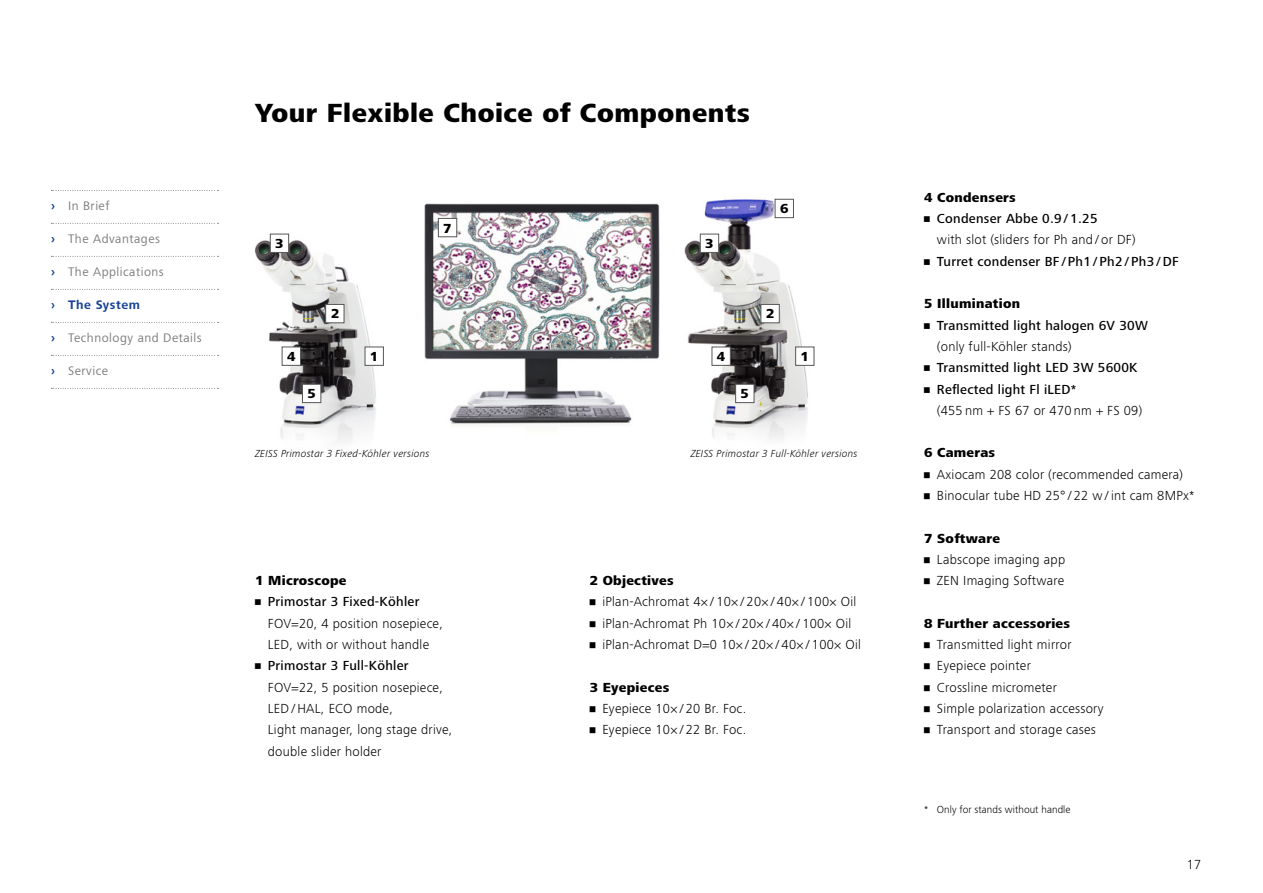
<style>
.page{position:relative;width:1263px;height:893px;background:#fff}
.page>*{position:absolute;margin:0;border:0;box-sizing:border-box;transform-origin:0 0}
.t1{font:800 27px "ZEISS Frutiger Next W1 G";letter-spacing:.02em;color:#000}
.t2{font:300 13.5px/21.3px "ZEISS Frutiger Next W1 G";letter-spacing:.02em;color:#000}
.t3{font:500 13.5px "ZEISS Frutiger Next W1 G";letter-spacing:.02em;color:#000}
.t4{font:800 13.5px "ZEISS Frutiger Next W1 G";letter-spacing:.02em;color:#000}
.t5{font:12.75px "ZEISS Frutiger Next W1 G";letter-spacing:.04em;color:#7c7b7b}
.t6{font:700 12.75px "ZEISS Frutiger Next W1 G";letter-spacing:.04em;color:#164194}
.t7{font:italic 300 10.5px "ZEISS Frutiger Next W1 G";letter-spacing:.02em;color:#000}
.t8{font:300 10.5px "ZEISS Frutiger Next W1 G";letter-spacing:.005em;color:#000}
.s1{font-weight:700;color:#164194}
</style>
<div class="page">
<img style="left:424px;top:203px;width:236px;height:223px">
<img style="left:255px;top:233px;width:129px;height:209px">
<img style="left:684px;top:198px;width:131px;height:241px">
<div style="left:325px;top:304px;width:19px;height:19px;background:#fff;border:1px solid #575756"></div>
<div style="left:760px;top:304px;width:20px;height:19px;background:#fff;border:1px solid #575756"></div>
<div style="left:365px;top:347px;width:19px;height:19px;background:#fff;border:1px solid #575756"></div>
<div style="left:795px;top:347px;width:19px;height:19px;background:#fff;border:1px solid #575756"></div>
<div style="left:270px;top:234px;width:19px;height:19px;background:#fff;border:1px solid #575756"></div>
<div style="left:700px;top:234px;width:19px;height:19px;background:#fff;border:1px solid #575756"></div>
<div style="left:282px;top:347px;width:19px;height:19px;background:#fff;border:1px solid #575756"></div>
<div style="left:712px;top:347px;width:19px;height:19px;background:#fff;border:1px solid #575756"></div>
<div style="left:775px;top:199px;width:19px;height:19px;background:#fff;border:1px solid #575756"></div>
<div style="left:302px;top:384px;width:19px;height:19px;background:#fff;border:1px solid #575756"></div>
<div style="left:735px;top:384px;width:19px;height:19px;background:#fff;border:1px solid #575756"></div>
<div style="left:438px;top:218px;width:19px;height:19px;background:#fff;border:1px solid #575756"></div>
<svg style="left:51px;top:190px;width:168px;height:1px"></svg>
<svg style="left:51px;top:223px;width:168px;height:1px"></svg>
<svg style="left:51px;top:256px;width:168px;height:1px"></svg>
<svg style="left:51px;top:289px;width:168px;height:1px"></svg>
<svg style="left:51px;top:322px;width:168px;height:1px"></svg>
<svg style="left:51px;top:355px;width:168px;height:1px"></svg>
<svg style="left:51px;top:388px;width:168px;height:1px"></svg>
<p class="t5" style="left:51px;top:197px;width:60px"><span class="s1">›</span> In Brief</p>
<p class="t5" style="left:51px;top:230px;width:111px"><span class="s1">›</span> The Advantages</p>
<p class="t5" style="left:51px;top:263px;width:114px"><span class="s1">›</span> The Applications</p>
<p class="t6" style="left:51px;top:296px;width:90px">› The System</p>
<p class="t5" style="left:51px;top:329px;width:152px"><span class="s1">›</span> Technology and Details</p>
<p class="t5" style="left:51px;top:362px;width:59px"><span class="s1">›</span> Service</p>
<h1 class="t1" style="left:255px;top:93px;width:496px">Your Flexible Choice of Components</h1>
<p class="t4" style="left:443px;top:218px;width:10px">7</p>
<p class="t4" style="left:275px;top:234px;width:10px">3</p>
<p class="t4" style="left:705px;top:234px;width:10px">3</p>
<p class="t4" style="left:780px;top:199px;width:10px">6</p>
<p class="t4" style="left:331px;top:304px;width:10px">2</p>
<p class="t4" style="left:766px;top:304px;width:10px">2</p>
<p class="t4" style="left:370px;top:347px;width:10px">1</p>
<p class="t4" style="left:800px;top:347px;width:10px">1</p>
<p class="t4" style="left:287px;top:347px;width:10px">4</p>
<p class="t4" style="left:717px;top:347px;width:10px">4</p>
<p class="t4" style="left:307px;top:384px;width:10px">5</p>
<p class="t4" style="left:740px;top:384px;width:10px">5</p>
<p class="t7" style="left:255px;top:447px;width:176px">ZEISS Primostar 3 Fixed-Köhler versions</p>
<p class="t7" style="left:691px;top:447px;width:168px">ZEISS Primostar 3 Full-Köhler versions</p>
<p class="t4" style="left:255px;top:571px;width:93px">1 Microscope</p>
<p class="t3" style="left:255px;top:592px;width:166px">• Primostar 3 Fixed-Köhler</p>
<p class="t2" style="left:268px;top:612px;width:177px">FOV=20, 4 position nosepiece,<br>LED, with or without handle</p>
<p class="t3" style="left:255px;top:656px;width:155px">• Primostar 3 Full-Köhler</p>
<p class="t2" style="left:268px;top:676px;width:186px">FOV=22, 5 position nosepiece,<br>LED / HAL, ECO mode,<br>Light manager, long stage drive, double slider holder</p>
<p class="t4" style="left:590px;top:571px;width:85px">2 Objectives</p>
<p class="t2" style="left:590px;top:591px;width:268px">• iPlan-Achromat 4× / 10× / 20× / 40× / 100× Oil</p>
<p class="t2" style="left:590px;top:612px;width:263px">• iPlan-Achromat Ph 10× / 20× / 40× / 100× Oil</p>
<p class="t2" style="left:590px;top:633px;width:273px">• iPlan-Achromat D=0 10× / 20× / 40× / 100× Oil</p>
<p class="t4" style="left:590px;top:677px;width:81px">3 Eyepieces</p>
<p class="t2" style="left:590px;top:697px;width:158px">• Eyepiece 10× / 20 Br. Foc.</p>
<p class="t2" style="left:590px;top:718px;width:158px">• Eyepiece 10× / 22 Br. Foc.</p>
<p class="t4" style="left:924px;top:188px;width:93px">4 Condensers</p>
<p class="t3" style="left:924px;top:209px;width:175px">• Condenser Abbe 0.9 / 1.25</p>
<p class="t2" style="left:937px;top:229px;width:200px">with slot (sliders for Ph and / or DF)</p>
<p class="t3" style="left:924px;top:252px;width:256px">• Turret condenser BF / Ph1 / Ph2 / Ph3 /DF</p>
<p class="t4" style="left:924px;top:294px;width:97px">5 Illumination</p>
<p class="t3" style="left:924px;top:316px;width:225px">• Transmitted light halogen 6V 30W</p>
<p class="t2" style="left:937px;top:335px;width:136px">(only full-Köhler stands)</p>
<p class="t3" style="left:924px;top:358px;width:215px">• Transmitted light LED 3W 5600K</p>
<p class="t3" style="left:924px;top:380px;width:154px">• Reflected light Fl iLED*</p>
<p class="t2" style="left:937px;top:399px;width:207px">(455 nm + FS 67 or 470 nm + FS 09)</p>
<p class="t4" style="left:924px;top:443px;width:72px">6 Cameras</p>
<p class="t2" style="left:924px;top:463px;width:260px">• Axiocam 208 color (recommended camera)</p>
<p class="t2" style="left:924px;top:484px;width:272px">• Binocular tube HD 25° / 22 w / int cam 8MPx*</p>
<p class="t4" style="left:924px;top:528px;width:77px">7 Software</p>
<p class="t2" style="left:924px;top:548px;width:142px">• Labscope imaging app</p>
<p class="t2" style="left:924px;top:569px;width:142px">• ZEN Imaging Software</p>
<p class="t4" style="left:924px;top:614px;width:147px">8 Further accessories</p>
<p class="t2" style="left:924px;top:633px;width:149px">• Transmitted light mirror</p>
<p class="t2" style="left:924px;top:655px;width:108px">• Eyepiece pointer</p>
<p class="t2" style="left:924px;top:676px;width:134px">• Crossline micrometer</p>
<p class="t2" style="left:924px;top:697px;width:181px">• Simple polarization accessory</p>
<p class="t2" style="left:924px;top:718px;width:173px">• Transport and storage cases</p>
<p class="t8" style="left:924px;top:802px;width:148px">* Only for stands without handle</p>
<p class="t2" style="left:1187px;top:853px;width:16px">17</p>
</div>
